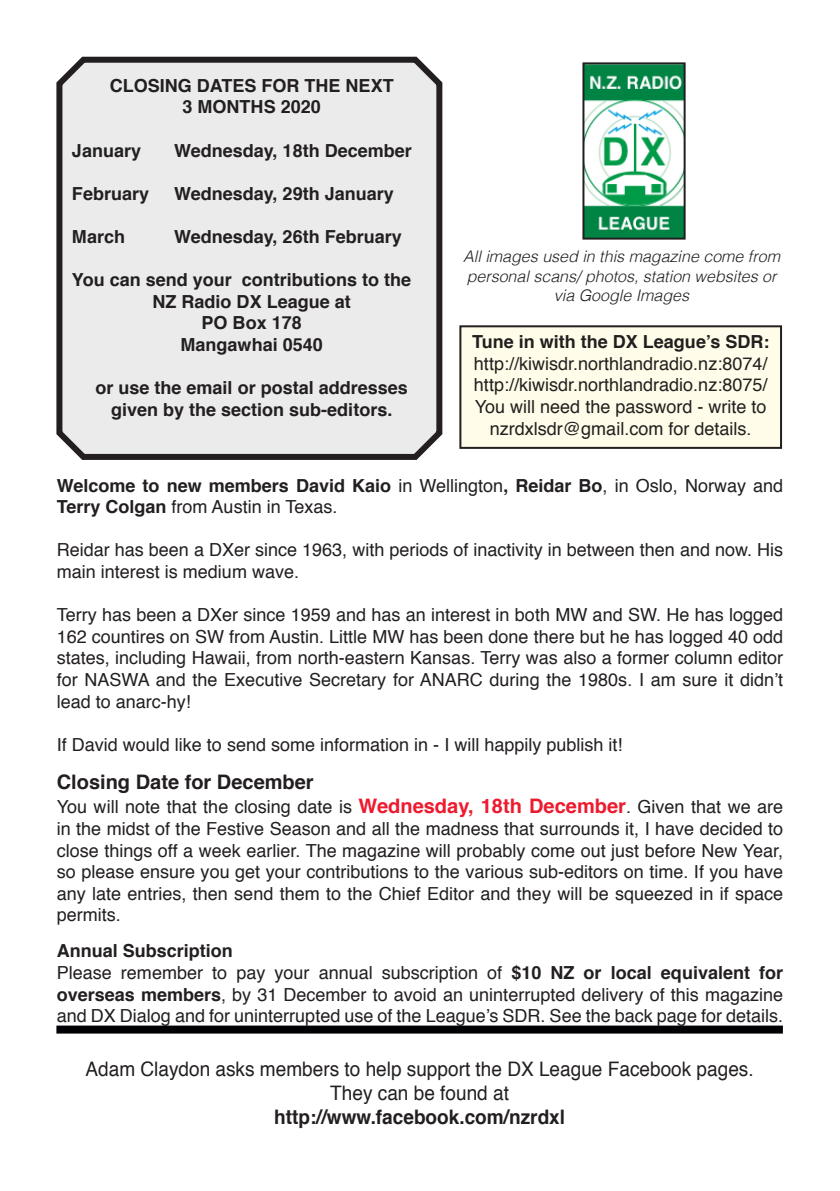
<style>
.page{position:relative;width:840px;height:1191px;background:#fff}
.page>*{position:absolute;margin:0;border:0;box-sizing:border-box;transform-origin:0 0}
.t1{font:20px "Helvetica";color:#231f20;scale:.95 1}
.Body_text{font:700 20px "Helvetica";color:#231f20;scale:.95 1}
.Body_text-2{font:700 20px "Helvetica";color:#231f20}
.Body_text-3{font:18px/21.6px "Helvetica";color:#231f20;text-align:justify}
.Body_text-4{font:700 18px/21.6px "Helvetica";color:#231f20}
.t2{font:italic 300 16px/19.2px "Helvetica";color:#231f20;text-align:center}
.s1{font-weight:400}
.s2{font-weight:700;font-size:20px;color:#ee1a2e}
.s3{font-weight:700}
</style>
<div class="page">
<svg style="left:56px;top:56px;width:387px;height:404px;background:#dfdfdf"></svg>
<img style="left:585px;top:65px;width:97px;height:172px">
<div style="left:582px;top:62px;width:103px;height:178px;border:2px solid #231f20"></div>
<div style="left:56px;top:1025px;width:726px;height:8px;background:#000005"></div>
<div style="left:460px;top:326px;width:320px;height:122px;background:#fffde9"></div>
<div style="left:459px;top:325px;width:322px;height:124px;border:2px solid #231f20"></div>
<p class="Body_text-4" style="left:110px;top:75px;width:285px">CLOSING DATES FOR THE NEXT</p>
<p class="Body_text-4" style="left:182px;top:96px;width:140px">3 MONTHS 2020</p>
<p class="Body_text-4" style="left:72px;top:140px;width:71px">January</p>
<p class="Body_text-4" style="left:174px;top:140px;width:239px">Wednesday, 18th December</p>
<p class="Body_text-4" style="left:72px;top:183px;width:79px">February</p>
<p class="Body_text-4" style="left:174px;top:183px;width:221px">Wednesday, 29th January</p>
<p class="Body_text-4" style="left:72px;top:226px;width:55px">March</p>
<p class="Body_text-4" style="left:174px;top:226px;width:229px">Wednesday, 26th February</p>
<p class="Body_text-4" style="left:72px;top:269px;width:340px">You can send your contributions to the</p>
<p class="Body_text-4" style="left:152px;top:291px;width:200px">NZ Radio DX League at</p>
<p class="Body_text-4" style="left:201px;top:312px;width:102px">PO Box 178</p>
<p class="Body_text-4" style="left:180px;top:334px;width:144px">Mangawhai 0540</p>
<p class="Body_text-4" style="left:95px;top:377px;width:314px">or use the email or postal addresses</p>
<p class="Body_text-4" style="left:111px;top:399px;width:283px">given by the section sub-editors.</p>
<p class="t2" style="left:463px;top:246px;width:318px">All images used in this magazine come from personal scans/ photos, station websites or via Google Images</p>
<p class="Body_text-4" style="left:472px;top:331px;width:299px">Tune in with the DX League’s SDR:</p>
<p class="Body_text-3" style="left:473px;top:353px;width:295px">http://kiwisdr.northlandradio.nz:8074/</p>
<p class="Body_text-3" style="left:473px;top:375px;width:295px">http://kiwisdr.northlandradio.nz:8075/</p>
<p class="Body_text-3" style="left:474px;top:396px;width:293px;text-align:center">You will need the password - write to nzrdxlsdr@gmail.com for details.</p>
<p class="Body_text-4" style="left:57px;top:475px;width:727px">Welcome to new members David Kaio <span class="s1">in Wellington</span>, Reidar Bo<span class="s1">, in Oslo, Norway and<br></span>Terry Colgan <span class="s1">from Austin in Texas.</span></p>
<p class="Body_text-3" style="left:57px;top:540px;width:727px">Reidar has been a DXer since 1963, with periods of inactivity in between then and now. His main interest is medium wave.</p>
<p class="Body_text-3" style="left:57px;top:604px;width:727px">Terry has been a DXer since 1959 and has an interest in both MW and SW. He has logged 162 countires on SW from Austin. Little MW has been done there but he has logged 40 odd states, including Hawaii, from north-eastern Kansas. Terry was also a former column editor for NASWA and the Executive Secretary for ANARC during the 1980s. I am sure it didn’t lead to anarc-hy!</p>
<p class="Body_text-3" style="left:57px;top:734px;width:567px">If David would like to send some information in - I will happily publish it!</p>
<p class="Body_text-2" style="left:57px;top:766px;width:258px">Closing Date for December</p>
<p class="Body_text-3" style="left:57px;top:796px;width:727px">You will note that the closing date is <span class="s2">Wednesday, 18th December</span>. Given that we are in the midst of the Festive Season and all the madness that surrounds it, I have decided to close things off a week earlier. The magazine will probably come out just before New Year, so please ensure you get your contributions to the various sub-editors on time. If you have any late entries, then send them to the Chief Editor and they will be squeezed in if space permits.</p>
<p class="Body_text-4" style="left:57px;top:940px;width:178px">Annual Subscription</p>
<p class="Body_text-3" style="left:57px;top:962px;width:727px">Please remember to pay your annual subscription of <span class="s3">$10 NZ or local equivalent for overseas members</span>, by 31 December to avoid an uninterrupted delivery of this magazine and DX Dialog and for uninterrupted use of the League’s SDR. See the back page for details.</p>
<p class="t1" style="left:85px;top:1053px;width:704px">Adam Claydon asks members to help support the DX League Facebook pages.</p>
<p class="t1" style="left:330px;top:1077px;width:189px">They can be found at</p>
<p class="Body_text" style="left:274px;top:1100px;width:307px">http://www.facebook.com/nzrdxl</p>
</div>
